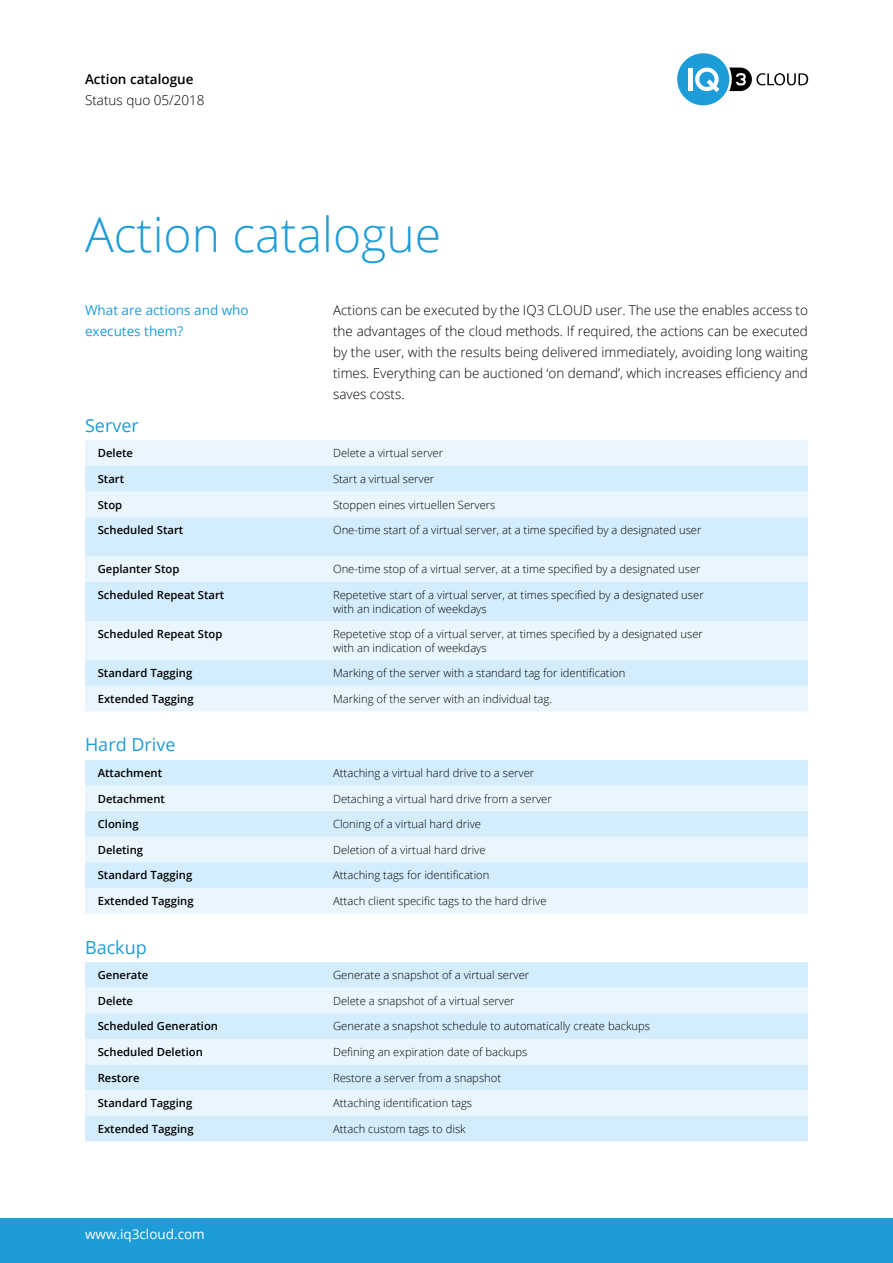
<style>
.page{position:relative;width:893px;height:1263px;background:#fff}
.page>*{position:absolute;margin:0;border:0;box-sizing:border-box;transform-origin:0 0}
.t1{font:300 48px "Open Sans";color:#1d9dd8}
.t2{font:18px "Open Sans";color:#1d9dd8}
.t3{font:300 13.5px/21px "Open Sans";color:#000;text-align:justify}
.t4{font:13.5px/21px "Open Sans";color:#1d9dd8}
.t5{font:13.5px "Open Sans";color:#fff}
.t6{font:600 13.5px "Open Sans";color:#000}
.t7{font:300 11.25px/13.5px "Open Sans";color:#000}
.t8{font:600 11.25px "Open Sans";color:#000}
</style>
<div class="page">
<div style="left:0;top:1218px;width:893px;height:45px;background:#1d9dd8"></div>
<div style="left:677px;top:53px;width:52px;height:52px;background:#1d9dd8;border-radius:50%"></div>
<div style="left:688px;top:68px;width:5px;height:23px;background:#fff"></div>
<svg style="left:695px;top:68px;width:24px;height:24px"></svg>
<svg style="left:729px;top:68px;width:79px;height:23px"></svg>
<div style="left:85px;top:440px;width:723px;height:26px;background:#eaf6fe"></div>
<svg style="left:85px;top:466px;width:723px;height:675px;background:#e3f3fd"></svg>
<p class="t6" style="left:85px;top:70px;width:110px">Action catalogue</p>
<p class="t3" style="left:85px;top:89px;width:121px">Status quo 05/2018</p>
<h1 class="t1" style="left:85px;top:202px;width:357px">Action catalogue</h1>
<p class="t4" style="left:85px;top:299px;width:165px">What are actions and who executes them?</p>
<p class="t3" style="left:333px;top:299px;width:476px">Actions can be executed by the IQ3 CLOUD user. The use the enables access to the advantages of the cloud methods. If required, the actions can be executed by the user, with the results being delivered immediately, avoiding long waiting times. Everything can be auctioned ‘on demand’, which increases efficiency and saves costs.</p>
<h2 class="t2" style="left:85px;top:413px;width:55px">Server</h2>
<p class="t8" style="left:98px;top:446px;width:37px">Delete</p>
<p class="t7" style="left:333px;top:446px;width:112px">Delete a virtual server</p>
<p class="t8" style="left:98px;top:471px;width:28px">Start</p>
<p class="t7" style="left:333px;top:472px;width:103px">Start a virtual server</p>
<p class="t8" style="left:98px;top:497px;width:26px">Stop</p>
<p class="t7" style="left:333px;top:498px;width:164px">Stoppen eines virtuellen Servers</p>
<p class="t8" style="left:98px;top:522px;width:87px">Scheduled Start</p>
<p class="t7" style="left:333px;top:523px;width:370px">One-time start of a virtual server, at a time specified by a designated user</p>
<p class="t8" style="left:98px;top:562px;width:83px">Geplanter Stop</p>
<p class="t7" style="left:333px;top:562px;width:369px">One-time stop of a virtual server, at a time specified by a designated user</p>
<p class="t8" style="left:98px;top:587px;width:128px">Scheduled Repeat Start</p>
<p class="t7" style="left:333px;top:588px;width:372px">Repetetive start of a virtual server, at times specified by a designated user with an indication of weekdays</p>
<p class="t8" style="left:98px;top:626px;width:126px">Scheduled Repeat Stop</p>
<p class="t7" style="left:333px;top:627px;width:371px">Repetetive stop of a virtual server, at times specified by a designated user with an indication of weekdays</p>
<p class="t8" style="left:98px;top:665px;width:96px">Standard Tagging</p>
<p class="t7" style="left:333px;top:666px;width:294px">Marking of the server with a standard tag for identification</p>
<p class="t8" style="left:98px;top:691px;width:97px">Extended Tagging</p>
<p class="t7" style="left:333px;top:692px;width:221px">Marking of the server with an individual tag.</p>
<h2 class="t2" style="left:85px;top:732px;width:92px">Hard Drive</h2>
<p class="t8" style="left:98px;top:765px;width:66px">Attachment</p>
<p class="t7" style="left:333px;top:766px;width:203px">Attaching a virtual hard drive to a server</p>
<p class="t8" style="left:98px;top:791px;width:69px">Detachment</p>
<p class="t7" style="left:333px;top:791px;width:220px">Detaching a virtual hard drive from a server</p>
<p class="t8" style="left:98px;top:816px;width:42px">Cloning</p>
<p class="t7" style="left:333px;top:817px;width:149px">Cloning of a virtual hard drive</p>
<p class="t8" style="left:98px;top:842px;width:47px">Deleting</p>
<p class="t7" style="left:333px;top:843px;width:154px">Deletion of a virtual hard drive</p>
<p class="t8" style="left:98px;top:868px;width:96px">Standard Tagging</p>
<p class="t7" style="left:333px;top:868px;width:158px">Attaching tags for identification</p>
<p class="t8" style="left:98px;top:893px;width:97px">Extended Tagging</p>
<p class="t7" style="left:333px;top:894px;width:215px">Attach client specific tags to the hard drive</p>
<h2 class="t2" style="left:85px;top:935px;width:63px">Backup</h2>
<p class="t8" style="left:98px;top:967px;width:52px">Generate</p>
<p class="t7" style="left:333px;top:968px;width:198px">Generate a snapshot of a virtual server</p>
<p class="t8" style="left:98px;top:993px;width:37px">Delete</p>
<p class="t7" style="left:333px;top:994px;width:183px">Delete a snapshot of a virtual server</p>
<p class="t8" style="left:98px;top:1018px;width:122px">Scheduled Generation</p>
<p class="t7" style="left:333px;top:1019px;width:318px">Generate a snapshot schedule to automatically create backups</p>
<p class="t8" style="left:98px;top:1044px;width:107px">Scheduled Deletion</p>
<p class="t7" style="left:333px;top:1045px;width:196px">Defining an expiration date of backups</p>
<p class="t8" style="left:98px;top:1070px;width:43px">Restore</p>
<p class="t7" style="left:333px;top:1070px;width:170px">Restore a server from a snapshot</p>
<p class="t8" style="left:98px;top:1095px;width:96px">Standard Tagging</p>
<p class="t7" style="left:333px;top:1096px;width:141px">Attaching identification tags</p>
<p class="t8" style="left:98px;top:1121px;width:97px">Extended Tagging</p>
<p class="t7" style="left:333px;top:1122px;width:134px">Attach custom tags to disk</p>
<p class="t5" style="left:85px;top:1225px;width:121px">www.iq3cloud.com</p>
</div>
